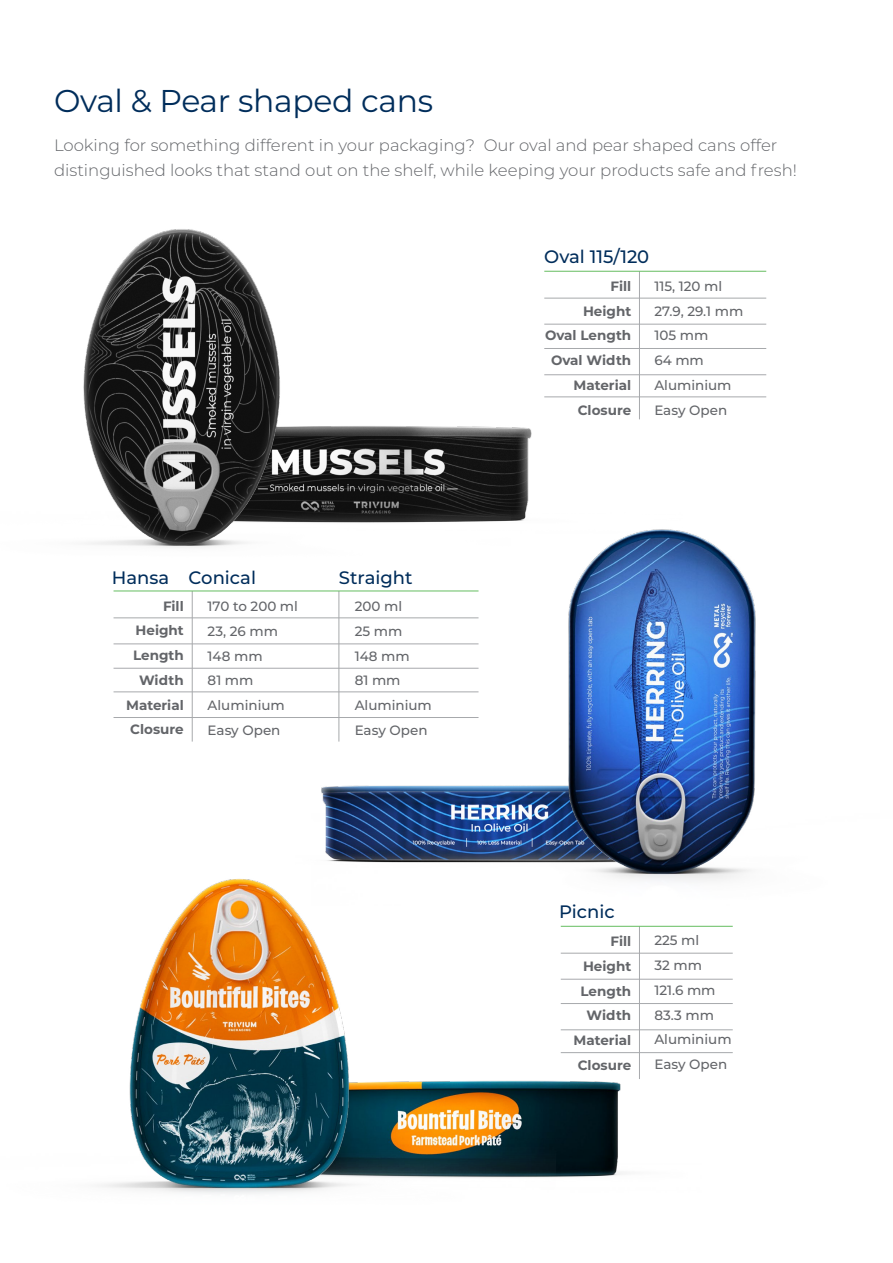
<style>
.page{position:relative;width:893px;height:1263px;background:#fff}
.page>*{position:absolute;margin:0;border:0;box-sizing:border-box;transform-origin:0 0}
.t1{font:31.5px "Montserrat";letter-spacing:-.01em;color:#002d5b}
.t2{font:500 18px "Montserrat";color:#002d5b}
.t3{font:300 16.5px/25.5px "Montserrat";color:#636569}
.t4{font:500 13.5px/24.8px "Montserrat";color:#636569}
.t5{font:700 13.5px/24.8px "Montserrat";color:#636569;text-align:right}
</style>
<div class="page">
<hr style="left:639px;top:926px;width:1px;height:153px;background:#a7a9ac">
<hr style="left:561px;top:953px;width:172px;height:1px;background:#a7a9ac">
<hr style="left:561px;top:979px;width:172px;height:1px;background:#a7a9ac">
<hr style="left:561px;top:1003px;width:172px;height:1px;background:#a7a9ac">
<hr style="left:561px;top:1029px;width:172px;height:1px;background:#a7a9ac">
<hr style="left:561px;top:1052px;width:172px;height:1px;background:#a7a9ac">
<hr style="left:561px;top:926px;width:172px;height:1px;background:#65bd60">
<hr style="left:639px;top:271px;width:1px;height:148px;background:#a7a9ac">
<hr style="left:544px;top:298px;width:222px;height:1px;background:#a7a9ac">
<hr style="left:544px;top:324px;width:222px;height:1px;background:#a7a9ac">
<hr style="left:544px;top:348px;width:222px;height:1px;background:#a7a9ac">
<hr style="left:544px;top:374px;width:222px;height:1px;background:#a7a9ac">
<hr style="left:544px;top:396px;width:222px;height:1px;background:#a7a9ac">
<hr style="left:544px;top:271px;width:222px;height:1px;background:#65bd60">
<hr style="left:192px;top:591px;width:1px;height:150px;background:#a7a9ac">
<hr style="left:114px;top:617px;width:364px;height:1px;background:#a7a9ac">
<hr style="left:114px;top:643px;width:364px;height:1px;background:#a7a9ac">
<hr style="left:114px;top:668px;width:364px;height:1px;background:#a7a9ac">
<hr style="left:114px;top:691px;width:364px;height:1px;background:#a7a9ac">
<hr style="left:114px;top:717px;width:364px;height:1px;background:#a7a9ac">
<hr style="left:114px;top:591px;width:364px;height:1px;background:#65bd60">
<img style="left:510px;top:298px;width:172px;height:209px">
<img style="left:556px;top:1081px;width:67px;height:96px">
<img style="left:101px;top:879px;width:455px;height:315px">
<img style="left:312px;top:507px;width:444px;height:398px">
<img style="left:83px;top:229px;width:427px;height:334px">
<h1 class="t1" style="left:54px;top:79px;width:381px">Oval &amp; Pear shaped cans</h1>
<p class="t3" style="left:54px;top:131px;width:744px">Looking for something different in your packaging? Our oval and pear shaped cans offer distinguished looks that stand out on the shelf, while keeping your products safe and fresh!</p>
<h2 class="t2" style="left:544px;top:244px;width:106px">Oval 115/120</h2>
<h2 class="t2" style="left:112px;top:565px;width:146px">Hansa Conical</h2>
<h2 class="t2" style="left:339px;top:565px;width:75px">Straight</h2>
<p class="t5" style="left:126px;top:593px;width:59px">Fill<br>Height<br>Length<br>Width<br>Material<br>Closure</p>
<p class="t4" style="left:208px;top:593px;width:92px">170 to 200 ml<br>23, 26 mm<br>148 mm<br>81 mm<br>Aluminium<br>Easy Open</p>
<p class="t4" style="left:355px;top:593px;width:79px">200 ml<br>25 mm<br>148 mm<br>81 mm<br>Aluminium<br>Easy Open</p>
<p class="t5" style="left:545px;top:273px;width:88px">Fill<br>Height<br>Oval Length<br>Oval Width<br>Material<br>Closure</p>
<p class="t4" style="left:654px;top:273px;width:90px">115, 120 ml<br>27.9, 29.1 mm<br>105 mm<br>64 mm<br>Aluminium<br>Easy Open</p>
<h2 class="t2" style="left:559px;top:898px;width:57px">Picnic</h2>
<p class="t5" style="left:574px;top:928px;width:59px">Fill<br>Height<br>Length<br>Width<br>Material<br>Closure</p>
<p class="t4" style="left:654px;top:928px;width:79px">225 ml<br>32 mm<br>121.6 mm<br>83.3 mm<br>Aluminium<br>Easy Open</p>
</div>
